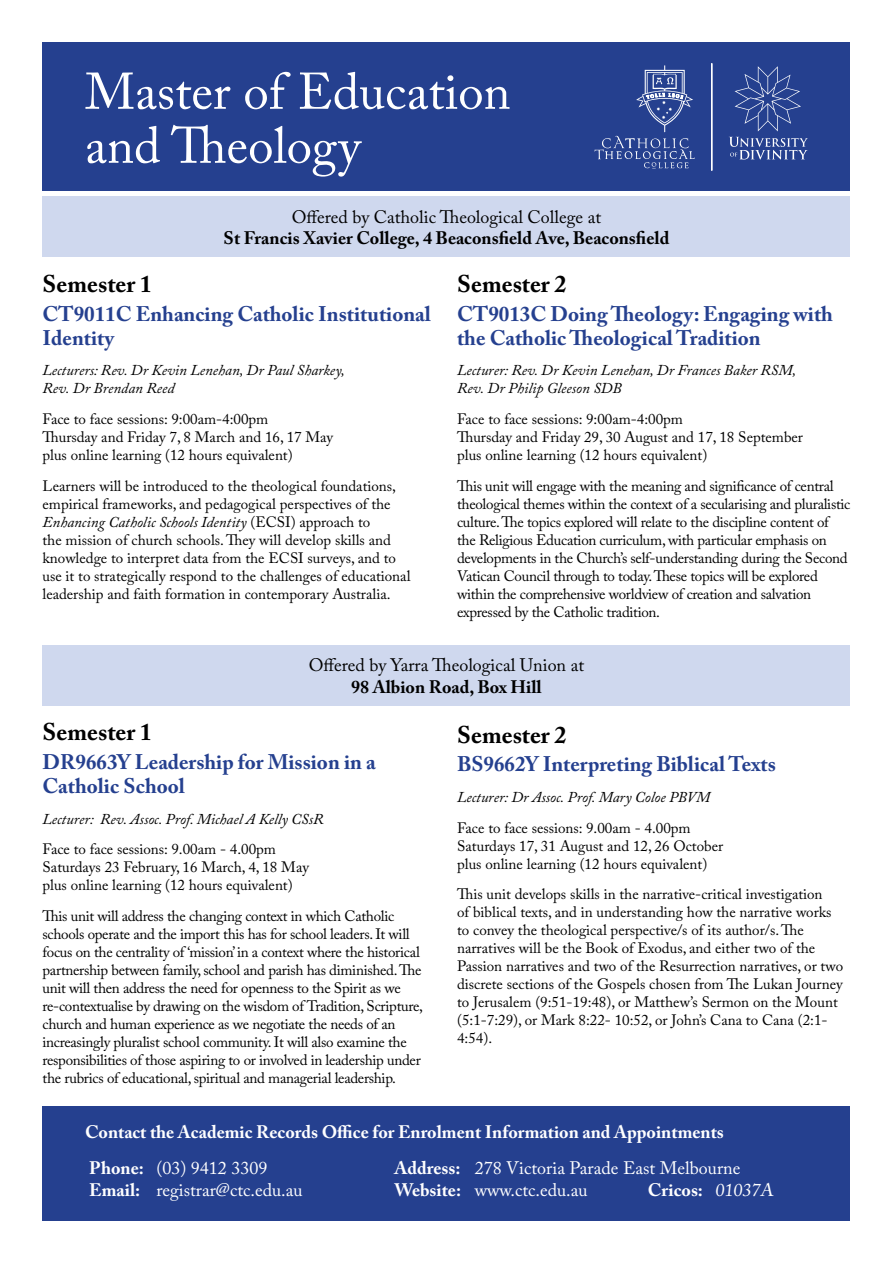
<style>
.page{position:relative;width:893px;height:1263px;background:#fff}
.page>*{position:absolute;margin:0;border:0;box-sizing:border-box;transform-origin:0 0}
.t1{font:51px/54px "Adobe Caslon Pro";color:#fff}
.t2{font:700 24px "Adobe Caslon Pro";color:#000}
.t3{font:700 21px/24px "Adobe Caslon Pro";color:#25408f}
.t4{font:700 18px/36.3px "Adobe Caslon Pro";color:#fff}
.t5{font:18px "Adobe Caslon Pro";color:#fff}
.t6{font:700 18px "Adobe Caslon Pro";color:#000}
.t7{font:18px "Adobe Caslon Pro";color:#000}
.t8{font:15px/18px "Adobe Caslon Pro";letter-spacing:-.005em;color:#000}
.t9{font:italic 15px/18px "Adobe Caslon Pro";color:#000}
.s1{font-style:italic}
.s2{font-weight:400}
.s3{font-weight:700}
</style>
<div class="page">
<div style="left:43px;top:43px;width:807px;height:148px;background:#25408f"></div>
<hr style="left:712px;top:63px;width:1px;height:108px;background:#fff">
<svg style="left:594px;top:65px;width:101px;height:104px"></svg>
<svg style="left:729px;top:137px;width:79px;height:23px"></svg>
<svg style="left:735px;top:66px;width:66px;height:65px"></svg>
<div style="left:43px;top:1106px;width:807px;height:114px;background:#25408f"></div>
<div style="left:43px;top:197px;width:807px;height:60px;background:#cfd8ee"></div>
<div style="left:43px;top:645px;width:807px;height:60px;background:#cfd8ee"></div>
<h1 class="t1" style="left:85px;top:64px;width:427px">Master of Education and Theology</h1>
<p class="t7" style="left:292px;top:206px;width:311px">Offered by Catholic Theological College at</p>
<p class="t6" style="left:224px;top:228px;width:447px">St Francis Xavier College, 4 Beaconsfield Ave, Beaconsfield</p>
<h2 class="t2" style="left:43px;top:270px;width:111px">Semester 1</h2>
<h3 class="t3" style="left:43px;top:301px;width:390px">CT9011C Enhancing Catholic Institutional<br>Identity</h3>
<p class="t9" style="left:43px;top:361px;width:304px">Lecturers: Rev. Dr Kevin Lenehan, Dr Paul Sharkey,<br>Rev. Dr Brendan Reed</p>
<p class="t8" style="left:43px;top:410px;width:292px">Face to face sessions: 9:00am-4:00pm<br>Thursday and Friday 7, 8 March and 16, 17 May plus online learning (12 hours equivalent)</p>
<p class="t8" style="left:43px;top:477px;width:369px">Learners will be introduced to the theological foundations, empirical frameworks, and pedagogical perspectives of the <span class="s1">Enhancing Catholic Schools Identity</span> (ECSI) approach to<br>the mission of church schools. They will develop skills and knowledge to interpret data from the ECSI surveys, and to use it to strategically respond to the challenges of educational leadership and faith formation in contemporary Australia.</p>
<h2 class="t2" style="left:457px;top:270px;width:111px">Semester 2</h2>
<h3 class="t3" style="left:457px;top:301px;width:377px">CT9013C Doing Theology: Engaging with the Catholic Theological Tradition</h3>
<p class="t9" style="left:457px;top:361px;width:341px">Lecturer: Rev. Dr Kevin Lenehan, Dr Frances Baker RSM,<br>Rev. Dr Philip Gleeson SDB</p>
<p class="t8" style="left:457px;top:410px;width:347px">Face to face sessions: 9:00am-4:00pm<br>Thursday and Friday 29, 30 August and 17, 18 September plus online learning (12 hours equivalent)</p>
<p class="t8" style="left:457px;top:477px;width:395px">This unit will engage with the meaning and significance of central theological themes within the context of a secularising and pluralistic culture. The topics explored will relate to the discipline content of the Religious Education curriculum, with particular emphasis on developments in the Church’s self-understanding during the Second Vatican Council through to today. These topics will be explored within the comprehensive worldview of creation and salvation expressed by the Catholic tradition.</p>
<p class="t7" style="left:309px;top:654px;width:277px">Offered by Yarra Theological Union at</p>
<p class="t6" style="left:351px;top:676px;width:192px">98 Albion Road, Box Hill</p>
<h2 class="t2" style="left:43px;top:718px;width:111px">Semester 1</h2>
<h3 class="t3" style="left:43px;top:749px;width:335px">DR9663Y Leadership for Mission in a<br>Catholic School</h3>
<p class="t9" style="left:43px;top:809px;width:283px">Lecturer: Rev. Assoc. Prof. Michael A Kelly CSsR</p>
<p class="t8" style="left:43px;top:840px;width:268px">Face to face sessions: 9.00am - 4.00pm<br>Saturdays 23 February, 16 March, 4, 18 May plus online learning (12 hours equivalent)</p>
<p class="t8" style="left:43px;top:907px;width:382px">This unit will address the changing context in which Catholic schools operate and the import this has for school leaders. It will focus on the centrality of ‘mission’ in a context where the historical partnership between family, school and parish has diminished. The unit will then address the need for openness to the Spirit as we re-contextualise by drawing on the wisdom of Tradition, Scripture, church and human experience as we negotiate the needs of an increasingly pluralist school community. It will also examine the responsibilities of those aspiring to or involved in leadership under the rubrics of educational, spiritual and managerial leadership.</p>
<h2 class="t2" style="left:457px;top:720px;width:111px">Semester 2</h2>
<h3 class="t3" style="left:457px;top:752px;width:320px">BS9662Y Interpreting Biblical Texts</h3>
<p class="t9" style="left:457px;top:788px;width:254px">Lecturer: Dr Assoc. Prof. Mary Coloe PBVM</p>
<p class="t8" style="left:457px;top:818px;width:268px">Face to face sessions: 9.00am - 4.00pm<br>Saturdays 17, 31 August and 12, 26 October plus online learning (12 hours equivalent)</p>
<p class="t8" style="left:457px;top:885px;width:387px">This unit develops skills in the narrative-critical investigation<br>of biblical texts, and in understanding how the narrative works to convey the theological perspective/s of its author/s. The narratives will be the Book of Exodus, and either two of the Passion narratives and two of the Resurrection narratives, or two discrete sections of the Gospels chosen from The Lukan Journey to Jerusalem (9:51-19:48), or Matthew’s Sermon on the Mount (5:1-7:29), or Mark 8:22- 10:52, or John’s Cana to Cana (2:1- 4:54).</p>
<p class="t4" style="left:85px;top:1113px;width:640px">Contact the Academic Records Office for Enrolment Information and Appointments<br>Phone: <span class="s2">(03) 9412 3309</span></p>
<p class="t5" style="left:395px;top:1157px;width:347px"><span class="s3">Address:</span> 278 Victoria Parade East Melbourne</p>
<p class="t5" style="left:89px;top:1179px;width:215px"><span class="s3">Email:</span> registrar@ctc.edu.au</p>
<p class="t5" style="left:395px;top:1179px;width:195px"><span class="s3">Website:</span> www.ctc.edu.au</p>
<p class="t4" style="left:648px;top:1171px;width:130px">Cricos: <span class="s2">01037A</span></p>
</div>
